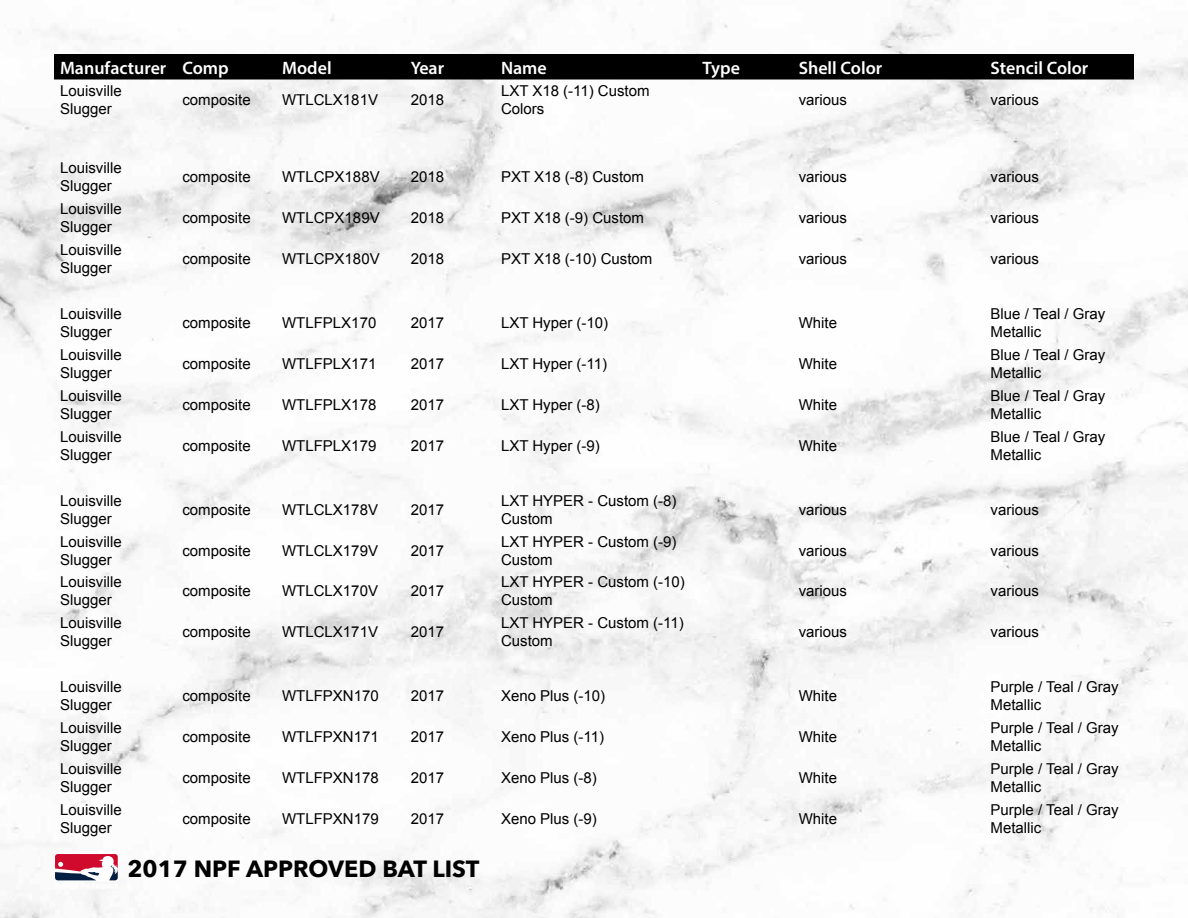
<style>
.page{position:relative;width:1188px;height:918px;background:#fff}
.page>*{position:absolute;margin:0;border:0;box-sizing:border-box;transform-origin:0 0}
.t1{font:700 23.4px "Avenir Next";color:#000}
.t2{font:600 18px "Myriad Pro";color:#fff}
.t3{font:15px/18px "Arial";color:#000}
</style>
<div class="page">
<img style="left:0;top:0;width:1188px;height:918px">
<div style="left:54px;top:54px;width:1080px;height:26px;background:#000"></div>
<div style="left:54px;top:853px;width:65px;height:28px;background:#fff;border-radius:3px"></div>
<svg style="left:55px;top:854px;width:63px;height:35px"></svg>
<p class="t2" style="left:60px;top:56px;width:170px">Manufacturer Comp</p>
<p class="t2" style="left:282px;top:56px;width:51px">Model</p>
<p class="t2" style="left:411px;top:56px;width:35px">Year</p>
<p class="t2" style="left:501px;top:56px;width:47px">Name</p>
<p class="t2" style="left:703px;top:56px;width:39px">Type</p>
<p class="t2" style="left:799px;top:56px;width:85px">Shell Color</p>
<p class="t2" style="left:991px;top:56px;width:99px">Stencil Color</p>
<p class="t3" style="left:60px;top:82px;width:63px">Louisville<br>Slugger</p>
<p class="t3" style="left:182px;top:91px;width:70px">composite</p>
<p class="t3" style="left:282px;top:91px;width:97px">WTLCLX181V</p>
<p class="t3" style="left:411px;top:91px;width:35px">2018</p>
<p class="t3" style="left:501px;top:82px;width:150px">LXT X18 (-11) Custom<br>Colors</p>
<p class="t3" style="left:799px;top:91px;width:50px">various</p>
<p class="t3" style="left:991px;top:91px;width:50px">various</p>
<p class="t3" style="left:60px;top:159px;width:63px">Louisville<br>Slugger</p>
<p class="t3" style="left:182px;top:168px;width:70px">composite</p>
<p class="t3" style="left:282px;top:168px;width:99px">WTLCPX188V</p>
<p class="t3" style="left:411px;top:168px;width:35px">2018</p>
<p class="t3" style="left:501px;top:168px;width:145px">PXT X18 (-8) Custom</p>
<p class="t3" style="left:799px;top:168px;width:50px">various</p>
<p class="t3" style="left:991px;top:168px;width:50px">various</p>
<p class="t3" style="left:60px;top:200px;width:63px">Louisville<br>Slugger</p>
<p class="t3" style="left:182px;top:209px;width:70px">composite</p>
<p class="t3" style="left:282px;top:209px;width:99px">WTLCPX189V</p>
<p class="t3" style="left:411px;top:209px;width:35px">2018</p>
<p class="t3" style="left:501px;top:209px;width:145px">PXT X18 (-9) Custom</p>
<p class="t3" style="left:799px;top:209px;width:50px">various</p>
<p class="t3" style="left:991px;top:209px;width:50px">various</p>
<p class="t3" style="left:60px;top:241px;width:63px">Louisville<br>Slugger</p>
<p class="t3" style="left:182px;top:250px;width:70px">composite</p>
<p class="t3" style="left:282px;top:250px;width:99px">WTLCPX180V</p>
<p class="t3" style="left:411px;top:250px;width:35px">2018</p>
<p class="t3" style="left:501px;top:250px;width:153px">PXT X18 (-10) Custom</p>
<p class="t3" style="left:799px;top:250px;width:50px">various</p>
<p class="t3" style="left:991px;top:250px;width:50px">various</p>
<p class="t3" style="left:60px;top:305px;width:63px">Louisville<br>Slugger</p>
<p class="t3" style="left:182px;top:314px;width:70px">composite</p>
<p class="t3" style="left:282px;top:314px;width:96px">WTLFPLX170</p>
<p class="t3" style="left:411px;top:314px;width:35px">2017</p>
<p class="t3" style="left:501px;top:314px;width:109px">LXT Hyper (-10)</p>
<p class="t3" style="left:799px;top:314px;width:40px">White</p>
<p class="t3" style="left:991px;top:305px;width:116px">Blue / Teal / Gray<br>Metallic</p>
<p class="t3" style="left:60px;top:346px;width:63px">Louisville<br>Slugger</p>
<p class="t3" style="left:182px;top:355px;width:70px">composite</p>
<p class="t3" style="left:282px;top:355px;width:96px">WTLFPLX171</p>
<p class="t3" style="left:411px;top:355px;width:35px">2017</p>
<p class="t3" style="left:501px;top:355px;width:108px">LXT Hyper (-11)</p>
<p class="t3" style="left:799px;top:355px;width:40px">White</p>
<p class="t3" style="left:991px;top:346px;width:116px">Blue / Teal / Gray<br>Metallic</p>
<p class="t3" style="left:60px;top:387px;width:63px">Louisville<br>Slugger</p>
<p class="t3" style="left:182px;top:396px;width:70px">composite</p>
<p class="t3" style="left:282px;top:396px;width:96px">WTLFPLX178</p>
<p class="t3" style="left:411px;top:396px;width:35px">2017</p>
<p class="t3" style="left:501px;top:396px;width:100px">LXT Hyper (-8)</p>
<p class="t3" style="left:799px;top:396px;width:40px">White</p>
<p class="t3" style="left:991px;top:387px;width:116px">Blue / Teal / Gray<br>Metallic</p>
<p class="t3" style="left:60px;top:428px;width:63px">Louisville<br>Slugger</p>
<p class="t3" style="left:182px;top:437px;width:70px">composite</p>
<p class="t3" style="left:282px;top:437px;width:96px">WTLFPLX179</p>
<p class="t3" style="left:411px;top:437px;width:35px">2017</p>
<p class="t3" style="left:501px;top:437px;width:100px">LXT Hyper (-9)</p>
<p class="t3" style="left:799px;top:437px;width:40px">White</p>
<p class="t3" style="left:991px;top:428px;width:116px">Blue / Teal / Gray<br>Metallic</p>
<p class="t3" style="left:60px;top:492px;width:63px">Louisville<br>Slugger</p>
<p class="t3" style="left:182px;top:501px;width:70px">composite</p>
<p class="t3" style="left:282px;top:501px;width:97px">WTLCLX178V</p>
<p class="t3" style="left:411px;top:501px;width:35px">2017</p>
<p class="t3" style="left:501px;top:492px;width:177px">LXT HYPER - Custom (-8)<br>Custom</p>
<p class="t3" style="left:799px;top:501px;width:50px">various</p>
<p class="t3" style="left:991px;top:501px;width:50px">various</p>
<p class="t3" style="left:60px;top:532px;width:63px">Louisville<br>Slugger</p>
<p class="t3" style="left:182px;top:541px;width:70px">composite</p>
<p class="t3" style="left:282px;top:541px;width:97px">WTLCLX179V</p>
<p class="t3" style="left:411px;top:541px;width:35px">2017</p>
<p class="t3" style="left:501px;top:532px;width:177px">LXT HYPER - Custom (-9)<br>Custom</p>
<p class="t3" style="left:799px;top:541px;width:50px">various</p>
<p class="t3" style="left:991px;top:541px;width:50px">various</p>
<p class="t3" style="left:60px;top:573px;width:63px">Louisville<br>Slugger</p>
<p class="t3" style="left:182px;top:582px;width:70px">composite</p>
<p class="t3" style="left:282px;top:582px;width:97px">WTLCLX170V</p>
<p class="t3" style="left:411px;top:582px;width:35px">2017</p>
<p class="t3" style="left:501px;top:573px;width:185px">LXT HYPER - Custom (-10)<br>Custom</p>
<p class="t3" style="left:799px;top:582px;width:50px">various</p>
<p class="t3" style="left:991px;top:582px;width:50px">various</p>
<p class="t3" style="left:60px;top:614px;width:63px">Louisville<br>Slugger</p>
<p class="t3" style="left:182px;top:623px;width:70px">composite</p>
<p class="t3" style="left:282px;top:623px;width:97px">WTLCLX171V</p>
<p class="t3" style="left:411px;top:623px;width:35px">2017</p>
<p class="t3" style="left:501px;top:614px;width:184px">LXT HYPER - Custom (-11)<br>Custom</p>
<p class="t3" style="left:799px;top:623px;width:50px">various</p>
<p class="t3" style="left:991px;top:623px;width:50px">various</p>
<p class="t3" style="left:60px;top:678px;width:63px">Louisville<br>Slugger</p>
<p class="t3" style="left:182px;top:687px;width:70px">composite</p>
<p class="t3" style="left:282px;top:687px;width:98px">WTLFPXN170</p>
<p class="t3" style="left:411px;top:687px;width:35px">2017</p>
<p class="t3" style="left:501px;top:687px;width:106px">Xeno Plus (-10)</p>
<p class="t3" style="left:799px;top:687px;width:40px">White</p>
<p class="t3" style="left:991px;top:678px;width:130px">Purple / Teal / Gray<br>Metallic</p>
<p class="t3" style="left:60px;top:719px;width:63px">Louisville<br>Slugger</p>
<p class="t3" style="left:182px;top:728px;width:70px">composite</p>
<p class="t3" style="left:282px;top:728px;width:98px">WTLFPXN171</p>
<p class="t3" style="left:411px;top:728px;width:35px">2017</p>
<p class="t3" style="left:501px;top:728px;width:105px">Xeno Plus (-11)</p>
<p class="t3" style="left:799px;top:728px;width:40px">White</p>
<p class="t3" style="left:991px;top:719px;width:130px">Purple / Teal / Gray<br>Metallic</p>
<p class="t3" style="left:60px;top:760px;width:63px">Louisville<br>Slugger</p>
<p class="t3" style="left:182px;top:769px;width:70px">composite</p>
<p class="t3" style="left:282px;top:769px;width:98px">WTLFPXN178</p>
<p class="t3" style="left:411px;top:769px;width:35px">2017</p>
<p class="t3" style="left:501px;top:769px;width:97px">Xeno Plus (-8)</p>
<p class="t3" style="left:799px;top:769px;width:40px">White</p>
<p class="t3" style="left:991px;top:760px;width:130px">Purple / Teal / Gray<br>Metallic</p>
<p class="t3" style="left:60px;top:801px;width:63px">Louisville<br>Slugger</p>
<p class="t3" style="left:182px;top:810px;width:70px">composite</p>
<p class="t3" style="left:282px;top:810px;width:98px">WTLFPXN179</p>
<p class="t3" style="left:411px;top:810px;width:35px">2017</p>
<p class="t3" style="left:501px;top:810px;width:97px">Xeno Plus (-9)</p>
<p class="t3" style="left:799px;top:810px;width:40px">White</p>
<p class="t3" style="left:991px;top:801px;width:130px">Purple / Teal / Gray<br>Metallic</p>
<h1 class="t1" style="left:127px;top:848px;width:353px">2017 NPF APPROVED BAT LIST</h1>
</div>
